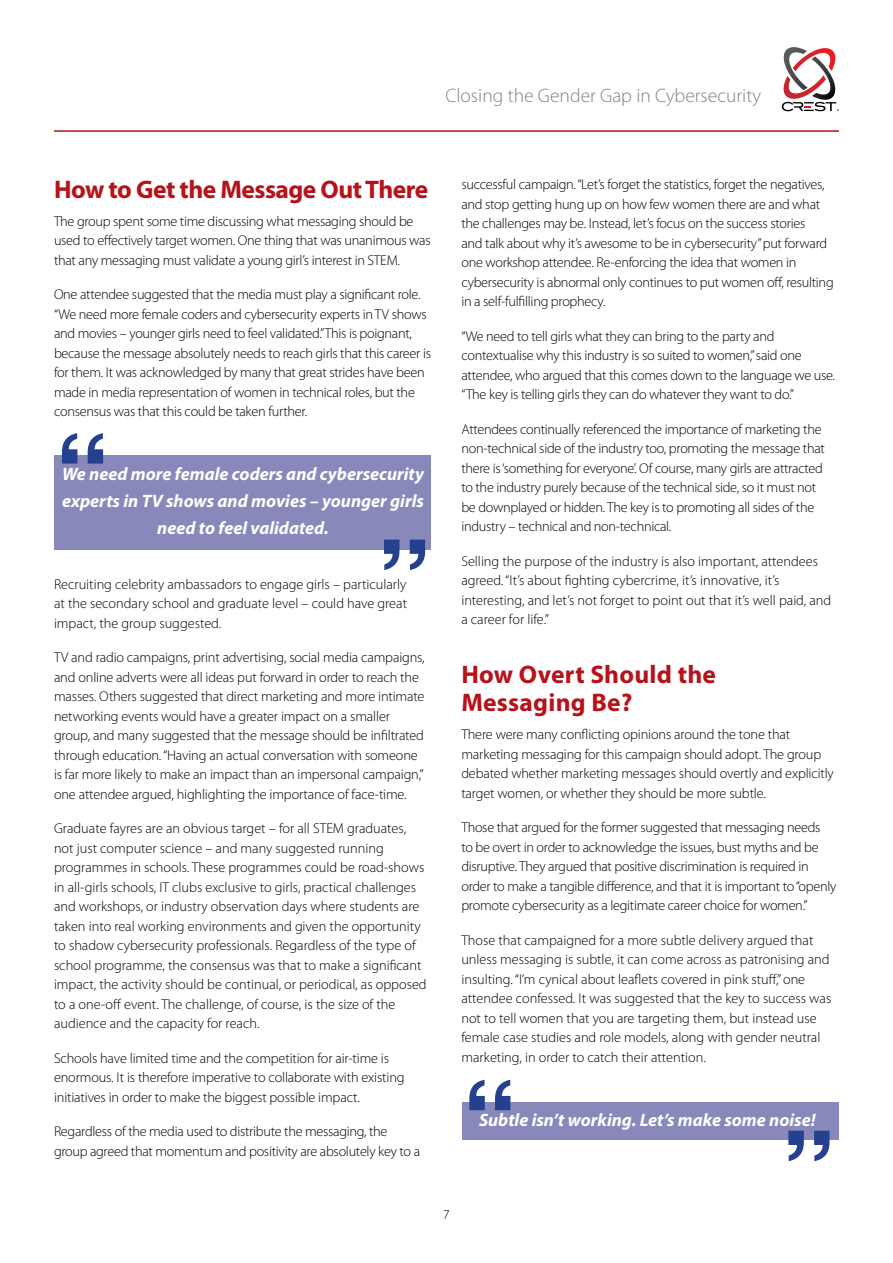
<style>
.page{position:relative;width:893px;height:1263px;background:#fff}
.page>*{position:absolute;margin:0;border:0;box-sizing:border-box;transform-origin:0 0}
.t1{font:700 111px "Helvetica";color:#25408f}
.t2{font:700 25.5px/28.5px "Myriad Pro";color:#b6121a}
.t3{font:700 25.5px "Myriad Pro";letter-spacing:-.02em;color:#b6121a}
.t4{font:300 19.5px "Myriad Pro";color:#808285}
.t5{font:italic 700 18px/27px "Myriad Pro";color:#fff;text-align:center}
.t6{font:300 14.25px/19.5px "Myriad Pro";letter-spacing:-.01em;color:#000}
.t7{font:300 13.5px "Myriad Pro";color:#000}
</style>
<div class="page">
<hr style="left:54px;top:130px;width:785px;height:2px;background:#b6121a">
<svg style="left:781px;top:47px;width:58px;height:64px"></svg>
<div style="left:55px;top:455px;width:376px;height:95px;background:#8889ba"></div>
<div style="left:462px;top:1102px;width:376px;height:38px;background:#8889ba"></div>
<h3 class="t4" style="left:445px;top:85px;width:317px">Closing the Gender Gap in Cybersecurity</h3>
<h2 class="t3" style="left:54px;top:175px;width:376px">How to Get the Message Out There</h2>
<p class="t6" style="left:54px;top:211px;width:378px">The group spent some time discussing what messaging should be used to effectively target women. One thing that was unanimous was that any messaging must validate a young girl’s interest in STEM.</p>
<p class="t6" style="left:54px;top:285px;width:378px">One attendee suggested that the media must play a significant role. “We need more female coders and cybersecurity experts in TV shows and movies – younger girls need to feel validated.”This is poignant, because the message absolutely needs to reach girls that this career is for them. It was acknowledged by many that great strides have been made in media representation of women in technical roles, but the consensus was that this could be taken further.</p>
<h1 class="t1" style="left:54px;top:385px;width:57px">“</h1>
<p class="t5" style="left:62px;top:460px;width:363px">We need more female coders and cybersecurity experts in TV shows and movies – younger girls need to feel validated.</p>
<h1 class="t1" style="left:433px;top:618px;width:57px;rotate:-180deg">“</h1>
<p class="t6" style="left:54px;top:574px;width:355px;text-align:justify">Recruiting celebrity ambassadors to engage girls – particularly at the secondary school and graduate level – could have great impact, the group suggested.</p>
<p class="t6" style="left:54px;top:648px;width:372px">TV and radio campaigns, print advertising, social media campaigns, and online adverts were all ideas put forward in order to reach the masses. Others suggested that direct marketing and more intimate networking events would have a greater impact on a smaller group, and many suggested that the message should be infiltrated through education. “Having an actual conversation with someone is far more likely to make an impact than an impersonal campaign,” one attendee argued, highlighting the importance of face-time.</p>
<p class="t6" style="left:54px;top:819px;width:374px">Graduate fayres are an obvious target – for all STEM graduates, not just computer science – and many suggested running programmes in schools. These programmes could be road-shows in all-girls schools, IT clubs exclusive to girls, practical challenges and workshops, or industry observation days where students are taken into real working environments and given the opportunity to shadow cybersecurity professionals. Regardless of the type of school programme, the consensus was that to make a significant impact, the activity should be continual, or periodical, as opposed to a one-off event. The challenge, of course, is the size of the audience and the capacity for reach.</p>
<p class="t6" style="left:54px;top:1048px;width:352px">Schools have limited time and the competition for air-time is enormous. It is therefore imperative to collaborate with existing initiatives in order to make the biggest possible impact.</p>
<p class="t6" style="left:54px;top:1122px;width:368px">Regardless of the media used to distribute the messaging, the group agreed that momentum and positivity are absolutely key to a</p>
<p class="t6" style="left:461px;top:175px;width:374px">successful campaign. “Let’s forget the statistics, forget the negatives, and stop getting hung up on how few women there are and what the challenges may be. Instead, let’s focus on the success stories<br>and talk about why it’s awesome to be in cybersecurity” put forward one workshop attendee. Re-enforcing the idea that women in cybersecurity is abnormal only continues to put women off, resulting in a self-fulfilling prophecy.</p>
<p class="t6" style="left:461px;top:326px;width:375px">“We need to tell girls what they can bring to the party and contextualise why this industry is so suited to women,” said one attendee, who argued that this comes down to the language we use. “The key is telling girls they can do whatever they want to do.”</p>
<p class="t6" style="left:461px;top:419px;width:365px">Attendees continually referenced the importance of marketing the non-technical side of the industry too, promoting the message that there is ‘something for everyone’. Of course, many girls are attracted to the industry purely because of the technical side, so it must not be downplayed or hidden. The key is to promoting all sides of the industry – technical and non-technical.</p>
<p class="t6" style="left:461px;top:551px;width:371px">Selling the purpose of the industry is also important, attendees agreed. “It’s about fighting cybercrime, it’s innovative, it’s interesting, and let’s not forget to point out that it’s well paid, and a career for life.”</p>
<h2 class="t2" style="left:461px;top:660px;width:256px">How Overt Should the<br>Messaging Be?</h2>
<p class="t6" style="left:461px;top:725px;width:374px">There were many conflicting opinions around the tone that marketing messaging for this campaign should adopt. The group debated whether marketing messages should overtly and explicitly target women, or whether they should be more subtle.</p>
<p class="t6" style="left:461px;top:818px;width:377px">Those that argued for the former suggested that messaging needs<br>to be overt in order to acknowledge the issues, bust myths and be disruptive. They argued that positive discrimination is required in order to make a tangible difference, and that it is important to “openly promote cybersecurity as a legitimate career choice for women.”</p>
<p class="t6" style="left:461px;top:930px;width:371px">Those that campaigned for a more subtle delivery argued that unless messaging is subtle, it can come across as patronising and insulting. “I’m cynical about leaflets covered in pink stuff,” one attendee confessed. It was suggested that the key to success was not to tell women that you are targeting them, but instead use female case studies and role models, along with gender neutral marketing, in order to catch their attention.</p>
<h1 class="t1" style="left:462px;top:1032px;width:57px">“</h1>
<p class="t5" style="left:479px;top:1106px;width:338px">Subtle isn’t working. Let’s make some noise!</p>
<h1 class="t1" style="left:837px;top:1209px;width:57px;rotate:-180deg">“</h1>
<p class="t7" style="left:443px;top:1207px;width:8px">7</p>
</div>
